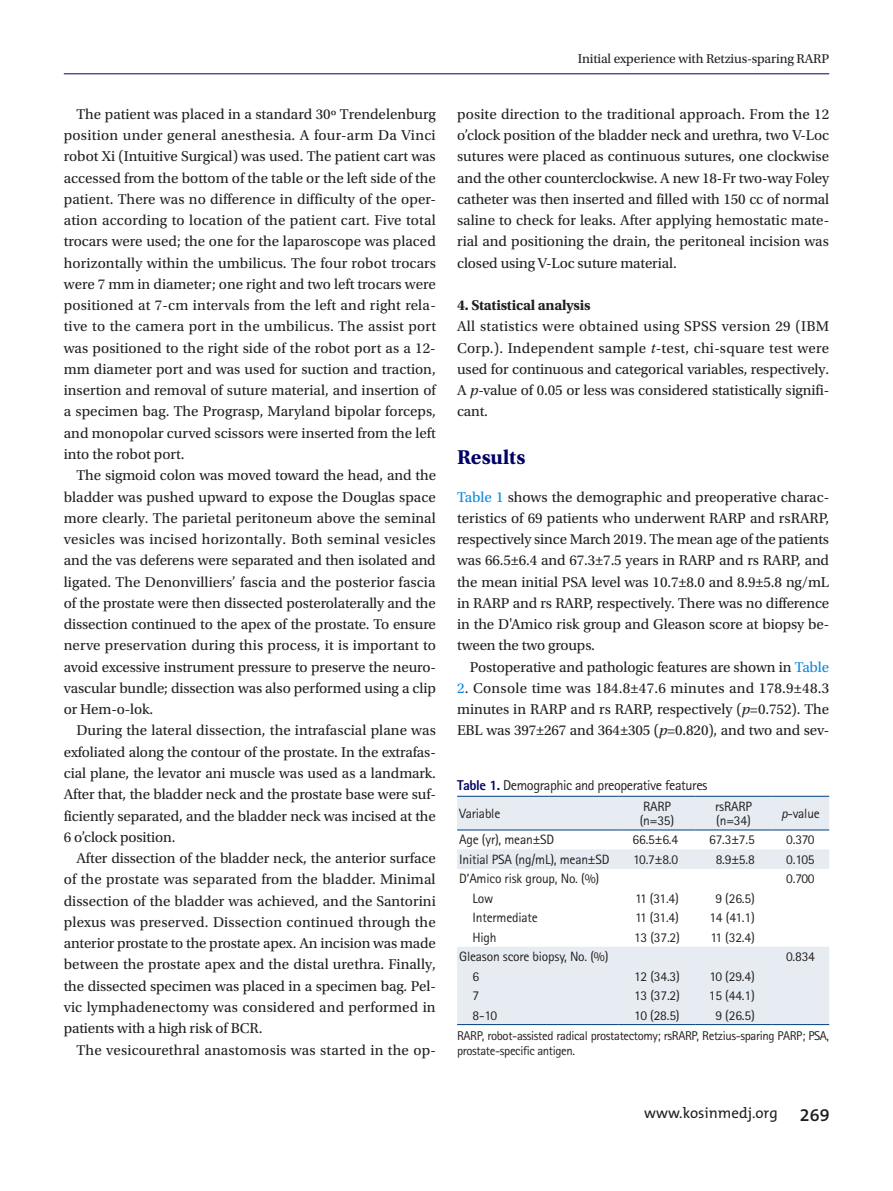
<style>
.page{position:relative;width:893px;height:1191px;background:#fff}
.page>*{position:absolute;margin:0;border:0;box-sizing:border-box;transform-origin:0 0}
.body-title{font:700 21px "Utopia Std";color:#006}
.body{font:15px/21.3px "Utopia Std";letter-spacing:-.01em;color:#231f20;text-align:justify}
.body-2{font:15px "Utopia Std";letter-spacing:.015em;color:#231f20}
.body-sub-title{font:700 15px "Utopia Std";letter-spacing:-.015em;color:#231f20}
.t1{font:15px "The Mix B W5 Plain";color:#231f20}
.table-caption{font:14.25px "Rotis Sans Serif Std";letter-spacing:-.03em;color:#231f20}
.tbody{font:13.5px/14.2px "Rotis Sans Serif Std";letter-spacing:-.015em;color:#231f20}
.t2{font:13.5px "Utopia Std";letter-spacing:-.01em;color:#231f20}
.table-wrap-foot{font:12.75px/15.3px "Rotis Sans Serif Std";letter-spacing:-.03em;color:#231f20}
.s1{font-style:italic}
.s2{color:#0b88de}
.s3{font-weight:800;color:#006}
.s4{font-family:"The Mix B W6";font-weight:600;font-size:18px}
</style>
<div class="page">
<div style="left:457px;top:797px;width:372px;height:32px;background:#e6ecf2"></div>
<div style="left:457px;top:849px;width:372px;height:20px;background:#e6ecf2"></div>
<div style="left:457px;top:947px;width:372px;height:77px;background:#e6ecf2"></div>
<hr style="left:457px;top:1024px;width:162px;height:1px;background:#003e7e">
<hr style="left:619px;top:1024px;width:76px;height:1px;background:#003e7e">
<hr style="left:695px;top:1024px;width:77px;height:1px;background:#003e7e">
<hr style="left:772px;top:1024px;width:57px;height:1px;background:#003e7e">
<hr style="left:457px;top:796px;width:162px;height:1px;background:#003e7e">
<hr style="left:619px;top:796px;width:76px;height:1px;background:#003e7e">
<hr style="left:695px;top:796px;width:77px;height:1px;background:#003e7e">
<hr style="left:772px;top:796px;width:57px;height:1px;background:#003e7e">
<hr style="left:457px;top:829px;width:162px;height:1px;background:#003e7e">
<hr style="left:619px;top:829px;width:76px;height:1px;background:#003e7e">
<hr style="left:695px;top:829px;width:77px;height:1px;background:#003e7e">
<hr style="left:772px;top:829px;width:57px;height:1px;background:#003e7e">
<hr style="left:64px;top:73px;width:765px;height:1px;background:#006">
<p class="body" style="left:64px;top:103px;width:374px;text-indent:13px">The patient was placed in a standard 30º Trendelenburg position under general anesthesia. A four-arm Da Vinci robot Xi (Intuitive Surgical) was used. The patient cart was accessed from the bottom of the table or the left side of the patient. There was no difference in difficulty of the oper&shy;ation according to location of the patient cart. Five total trocars were used; the one for the laparoscope was placed horizontally within the umbilicus. The four robot trocars were 7 mm in diameter; one right and two left trocars were positioned at 7-cm intervals from the left and right rela&shy;tive to the camera port in the umbilicus. The assist port was positioned to the right side of the robot port as a 12- mm diameter port and was used for suction and traction, insertion and removal of suture material, and insertion of a specimen bag. The Prograsp, Maryland bipolar forceps, and monopolar curved scissors were inserted from the left into the robot port.</p>
<p class="body" style="left:64px;top:465px;width:374px;text-indent:13px">The sigmoid colon was moved toward the head, and the bladder was pushed upward to expose the Douglas space more clearly. The parietal peritoneum above the seminal vesicles was incised horizontally. Both seminal vesicles and the vas deferens were separated and then isolated and ligated. The Denonvilliers’ fascia and the posterior fascia of the prostate were then dissected posterolaterally and the dissection continued to the apex of the prostate. To ensure nerve preservation during this process, it is important to avoid excessive instrument pressure to preserve the neuro&shy;vascular bundle; dissection was also performed using a clip or Hem-o-lok.</p>
<p class="body" style="left:64px;top:720px;width:374px;text-indent:13px">During the lateral dissection, the intrafascial plane was exfoliated along the contour of the prostate. In the extrafas&shy;cial plane, the levator ani muscle was used as a landmark.<br>After that, the bladder neck and the prostate base were suf&shy;ficiently separated, and the bladder neck was incised at the 6 o’clock position.</p>
<p class="body" style="left:64px;top:848px;width:374px;text-indent:13px">After dissection of the bladder neck, the anterior surface of the prostate was separated from the bladder. Minimal dissection of the bladder was achieved, and the Santorini plexus was preserved. Dissection continued through the anterior prostate to the prostate apex. An incision was made between the prostate apex and the distal urethra. Finally, the dissected specimen was placed in a specimen bag. Pel&shy;vic lymphadenectomy was considered and performed in patients with a high risk of BCR.</p>
<p class="body-2" style="left:77px;top:1041px;width:361px">The vesicourethral anastomosis was started in the op-</p>
<p class="t2" style="left:578px;top:51px;width:253px">Initial experience with Retzius-sparing RARP</p>
<p class="body" style="left:457px;top:103px;width:374px">posite direction to the traditional approach. From the 12 o’clock position of the bladder neck and urethra, two V-Loc sutures were placed as continuous sutures, one clockwise and the other counterclockwise. A new 18-Fr two-way Foley catheter was then inserted and filled with 150 cc of normal saline to check for leaks. After applying hemostatic mate&shy;rial and positioning the drain, the peritoneal incision was closed using V-Loc suture material.</p>
<p class="body-sub-title" style="left:457px;top:296px;width:135px">4. Statistical analysis</p>
<p class="body" style="left:457px;top:316px;width:374px">All statistics were obtained using SPSS version 29 (IBM Corp.). Independent sample <span class="s1">t</span>-test, chi-square test were used for continuous and categorical variables, respectively.<br>A <span class="s1">p</span>-value of 0.05 or less was considered statistically signifi&shy;cant.</p>
<p class="body-title" style="left:457px;top:445px;width:70px">Results</p>
<p class="body" style="left:457px;top:486px;width:374px"><span class="s2">Table 1</span> shows the demographic and preoperative charac&shy;teristics of 69 patients who underwent RARP and rsRARP, respectively since March 2019. The mean age of the patients was 66.5±6.4 and 67.3±7.5 years in RARP and rs RARP, and the mean initial PSA level was 10.7±8.0 and 8.9±5.8 ng/mL in RARP and rs RARP, respectively. There was no difference in the D'Amico risk group and Gleason score at biopsy be&shy;tween the two groups.</p>
<p class="body" style="left:470px;top:656px;width:361px">Postoperative and pathologic features are shown in <span class="s2">Table</span></p>
<p class="body" style="left:457px;top:677px;width:374px"><span class="s2">2</span>. Console time was 184.8±47.6 minutes and 178.9±48.3 minutes in RARP and rs RARP, respectively (<span class="s1">p</span>=0.752). The EBL was 397±267 and 364±305 (<span class="s1">p</span>=0.820), and two and sev-</p>
<p class="table-caption" style="left:457px;top:776px;width:252px"><span class="s3">Table 1.</span> Demographic and preoperative features</p>
<p class="tbody" style="left:459px;top:806px;width:43px">Variable</p>
<p class="tbody" style="left:643px;top:799px;width:29px">RARP</p>
<p class="tbody" style="left:640px;top:813px;width:36px">(n=35)</p>
<p class="tbody" style="left:715px;top:799px;width:38px">rsRARP (n=34)</p>
<p class="tbody" style="left:781px;top:806px;width:40px"><span class="s1">p</span>-value</p>
<p class="tbody" style="left:459px;top:832px;width:96px">Age (yr), mean±SD</p>
<p class="tbody" style="left:633px;top:832px;width:47px">66.5±6.4</p>
<p class="tbody" style="left:709px;top:832px;width:47px">67.3±7.5</p>
<p class="tbody" style="left:786px;top:832px;width:30px">0.370</p>
<p class="tbody" style="left:459px;top:852px;width:152px">Initial PSA (ng/mL), mean±SD</p>
<p class="tbody" style="left:633px;top:852px;width:47px">10.7±8.0</p>
<p class="tbody" style="left:716px;top:852px;width:41px">8.9±5.8</p>
<p class="tbody" style="left:786px;top:852px;width:30px">0.105</p>
<p class="tbody" style="left:459px;top:871px;width:141px">D’Amico risk group, No. (%)</p>
<p class="tbody" style="left:786px;top:871px;width:30px">0.700</p>
<p class="tbody" style="left:473px;top:891px;width:22px">Low</p>
<p class="tbody" style="left:635px;top:891px;width:45px">11 (31.4)</p>
<p class="tbody" style="left:715px;top:891px;width:41px">9 (26.5)</p>
<p class="tbody" style="left:473px;top:910px;width:67px">Intermediate</p>
<p class="tbody" style="left:635px;top:910px;width:45px">11 (31.4)</p>
<p class="tbody" style="left:709px;top:910px;width:47px">14 (41.1)</p>
<p class="tbody" style="left:473px;top:930px;width:26px">High</p>
<p class="tbody" style="left:634px;top:930px;width:47px">13 (37.2)</p>
<p class="tbody" style="left:710px;top:930px;width:46px">11 (32.4)</p>
<p class="tbody" style="left:459px;top:949px;width:151px">Gleason score biopsy, No. (%)</p>
<p class="tbody" style="left:786px;top:949px;width:30px">0.834</p>
<p class="tbody" style="left:473px;top:969px;width:8px">6</p>
<p class="tbody" style="left:634px;top:969px;width:47px">12 (34.3)</p>
<p class="tbody" style="left:709px;top:969px;width:47px">10 (29.4)</p>
<p class="tbody" style="left:473px;top:988px;width:8px">7</p>
<p class="tbody" style="left:634px;top:988px;width:47px">13 (37.2)</p>
<p class="tbody" style="left:709px;top:988px;width:47px">15 (44.1)</p>
<p class="tbody" style="left:473px;top:1008px;width:26px">8-10</p>
<p class="tbody" style="left:634px;top:1008px;width:47px">10 (28.5)</p>
<p class="tbody" style="left:715px;top:1008px;width:41px">9 (26.5)</p>
<p class="table-wrap-foot" style="left:457px;top:1028px;width:374px">RARP, robot-assisted radical prostatectomy; rsRARP, Retzius-sparing PARP; PSA, prostate-specific antigen.</p>
<p class="t1" style="left:644px;top:1103px;width:187px">www.kosinmedj.org <span class="s4">269</span></p>
</div>
